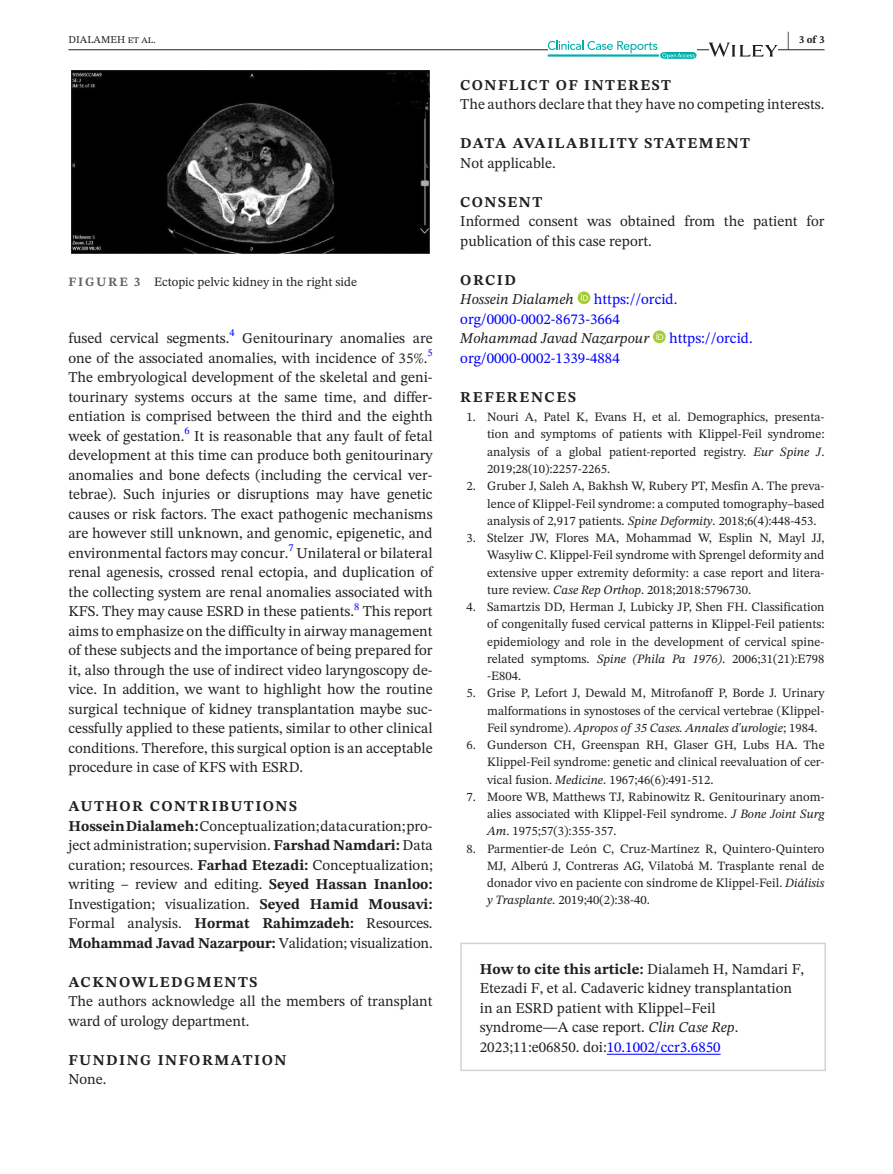
<style>
.page{position:relative;width:893px;height:1174px;background:#fff}
.page>*{position:absolute;margin:0;border:0;box-sizing:border-box;transform-origin:0 0}
.t1{font:700 21px "STIX Two Text";color:#231f20;scale:.42 1}
.t2{font:15px/19.5px "STIX Two Text";color:#231f20}
.t3{font:700 15px "STIX Two Text";letter-spacing:.1em;color:#231f20}
.t4{font:15px/19.5px "STIX Two Text";color:#00f}
.t5{font:italic 15px "STIX Two Text";color:#231f20}
.t6{font:12.75px/17.2px "STIX Two Text";color:#231f20;text-align:justify}
.t7{font:10.5px "STIX Two Text";color:#231f20}
.t8{font:10.5px "STIX Two Text";color:#00f}
.t9{font:700 10.5px "STIX Two Text";color:#231f20}
.s1{font-weight:700;color:#636366}
.s2{font-weight:700}
.s3{font-style:italic}
.s4{color:#00f}
</style>
<div class="page">
<hr style="left:68px;top:49px;width:756px;height:1px;background:#231f20">
<svg style="left:548px;top:41px;width:148px;height:18px"></svg>
<svg style="left:709px;top:43px;width:68px;height:14px"></svg>
<div style="left:578px;top:291px;width:12px;height:13px;background:#a5cd39;border-radius:50%"></div>
<svg style="left:581px;top:294px;width:7px;height:7px"></svg>
<svg style="left:653px;top:330px;width:13px;height:13px"></svg>
<svg style="left:656px;top:333px;width:7px;height:7px"></svg>
<hr style="left:607px;top:1053px;width:114px;height:1px;background:#00f">
<div style="left:460px;top:942px;width:366px;height:129px;border:2px solid #d1d2d4"></div>
<div style="left:68px;top:70px;width:365px;height:183px;background:linear-gradient(to bottom,#fff,#fff)"></div>
<img style="left:72px;top:70px;width:357px;height:183px">
<h1 class="t1" style="left:787px;top:24px;width:8px">|</h1>
<p class="t7" style="left:68px;top:32px;width:89px">DIALAMEH et al.</p>
<p class="t9" style="left:799px;top:32px;width:27px">3 of 3</p>
<p class="t6" style="left:68px;top:273px;width:290px"><span class="s1">FIGURE 3</span> Ectopic pelvic kidney in the right side</p>
<p class="t2" style="left:68px;top:328px;width:163px">fused cervical segments.</p>
<p class="t8" style="left:230px;top:325px;width:7px">4</p>
<p class="t2" style="left:68px;top:328px;width:366px;text-indent:174px">Genitourinary anomalies are one of the associated anomalies, with incidence of 35%.</p>
<p class="t8" style="left:427px;top:345px;width:7px">5</p>
<p class="t2" style="left:68px;top:367px;width:366px;text-align:justify">The embryological development of the skeletal and geni&shy;tourinary systems occurs at the same time, and differ&shy;entiation is comprised between the third and the eighth week of gestation.</p>
<p class="t8" style="left:184px;top:423px;width:7px">6</p>
<p class="t2" style="left:68px;top:426px;width:366px;text-align:justify;text-indent:126px">It is reasonable that any fault of fetal development at this time can produce both genitourinary anomalies and bone defects (including the cervical ver&shy;tebrae). Such injuries or disruptions may have genetic causes or risk factors. The exact pathogenic mechanisms are however still unknown, and genomic, epigenetic, and environmental factors may concur.</p>
<p class="t8" style="left:288px;top:540px;width:7px">7</p>
<p class="t2" style="left:68px;top:543px;width:366px;text-align:justify;text-indent:228px">Unilateral or bilateral renal agenesis, crossed renal ectopia, and duplication of the collecting system are renal anomalies associated with KFS. They may cause ESRD in these patients.</p>
<p class="t8" style="left:354px;top:598px;width:7px">8</p>
<p class="t2" style="left:68px;top:601px;width:366px;text-align:justify;text-indent:294px">This report aims to emphasize on the difficulty in airway management of these subjects and the importance of being prepared for it, also through the use of indirect video laryngoscopy de&shy;vice. In addition, we want to highlight how the routine surgical technique of kidney transplantation maybe suc&shy;cessfully applied to these patients, similar to other clinical conditions. Therefore, this surgical option is an acceptable procedure in case of KFS with ESRD.</p>
<p class="t2" style="left:68px;top:796px;width:366px"><span class="s2">AUTHOR CONTRIBUTIONS<br>Hossein Dialameh:</span> Conceptualization; data curation; pro&shy;ject administration; supervision. <span class="s2">Farshad Namdari:</span> Data curation; resources. <span class="s2">Farhad Etezadi:</span> Conceptualization; writing – review and editing. <span class="s2">Seyed Hassan Inanloo:<br></span>Investigation; visualization. <span class="s2">Seyed Hamid Mousavi:<br></span>Formal analysis. <span class="s2">Hormat Rahimzadeh:</span> Resources.<br><span class="s2">Mohammad Javad Nazarpour:</span> Validation; visualization.</p>
<p class="t3" style="left:68px;top:971px;width:190px">ACKNOWLEDGMENTS</p>
<p class="t2" style="left:68px;top:991px;width:366px">The authors acknowledge all the members of transplant ward of urology department.</p>
<p class="t3" style="left:68px;top:1049px;width:219px">FUNDING INFORMATION</p>
<p class="t2" style="left:68px;top:1069px;width:40px">None.</p>
<p class="t3" style="left:460px;top:74px;width:212px">CONFLICT OF INTEREST</p>
<p class="t2" style="left:460px;top:94px;width:366px">The authors declare that they have no competing interests.</p>
<p class="t3" style="left:460px;top:132px;width:291px">DATA AVAILABILITY STATEMENT</p>
<p class="t2" style="left:460px;top:153px;width:97px">Not applicable.</p>
<p class="t3" style="left:460px;top:191px;width:83px">CONSENT</p>
<p class="t2" style="left:460px;top:211px;width:366px">Informed consent was obtained from the patient for publication of this case report.</p>
<p class="t3" style="left:460px;top:269px;width:57px">ORCID</p>
<p class="t5" style="left:460px;top:288px;width:115px">Hossein Dialameh</p>
<p class="t4" style="left:460px;top:289px;width:219px;text-indent:134px">https://orcid. org/0000-0002-8673-3664</p>
<p class="t5" style="left:460px;top:327px;width:190px">Mohammad Javad Nazarpour</p>
<p class="t4" style="left:669px;top:328px;width:85px">https://orcid.</p>
<p class="t4" style="left:460px;top:348px;width:161px">org/0000-0002-1339-4884</p>
<p class="t3" style="left:460px;top:386px;width:117px">REFERENCES</p>
<p class="t6" style="left:487px;top:408px;width:339px;text-indent:-21px">1. Nouri A, Patel K, Evans H, et al. Demographics, presenta&shy;tion and symptoms of patients with Klippel-Feil syndrome: analysis of a global patient-reported registry. <span class="s3">Eur Spine J</span>.<br>2019;28(10):2257-2265.</p>
<p class="t6" style="left:487px;top:477px;width:339px;text-indent:-21px">2. Gruber J, Saleh A, Bakhsh W, Rubery PT, Mesfin A. The preva&shy;lence of Klippel-Feil syndrome: a computed tomography–based analysis of 2,917 patients. <span class="s3">Spine Deformity</span>. 2018;6(4):448-453.</p>
<p class="t6" style="left:487px;top:529px;width:339px;text-indent:-21px">3. Stelzer JW, Flores MA, Mohammad W, Esplin N, Mayl JJ, Wasyliw C. Klippel-Feil syndrome with Sprengel deformity and extensive upper extremity deformity: a case report and litera&shy;ture review. <span class="s3">Case Rep Orthop</span>. 2018;2018:5796730.</p>
<p class="t6" style="left:487px;top:598px;width:339px;text-indent:-21px">4. Samartzis DD, Herman J, Lubicky JP, Shen FH. Classification of congenitally fused cervical patterns in Klippel-Feil patients: epidemiology and role in the development of cervical spine&shy;related symptoms. <span class="s3">Spine (Phila Pa 1976)</span>. 2006;31(21):E798 -E804.</p>
<p class="t6" style="left:487px;top:684px;width:339px;text-indent:-21px">5. Grise P, Lefort J, Dewald M, Mitrofanoff P, Borde J. Urinary malformations in synostoses of the cervical vertebrae (Klippel-Feil syndrome). <span class="s3">Apropos of 35 Cases. Annales d'urologie</span>; 1984.</p>
<p class="t6" style="left:487px;top:736px;width:339px;text-indent:-21px">6. Gunderson CH, Greenspan RH, Glaser GH, Lubs HA. The Klippel-Feil syndrome: genetic and clinical reevaluation of cer&shy;vical fusion. <span class="s3">Medicine</span>. 1967;46(6):491-512.</p>
<p class="t6" style="left:487px;top:788px;width:339px;text-indent:-21px">7. Moore WB, Matthews TJ, Rabinowitz R. Genitourinary anom&shy;alies associated with Klippel-Feil syndrome. <span class="s3">J Bone Joint Surg Am</span>. 1975;57(3):355-357.</p>
<p class="t6" style="left:487px;top:839px;width:339px;text-indent:-21px">8. Parmentier-de León C, Cruz-Martínez R, Quintero-Quintero MJ, Alberú J, Contreras AG, Vilatobá M. Trasplante renal de donador vivo en paciente con síndrome de Klippel-Feil. <span class="s3">Diálisis y Trasplante</span>. 2019;40(2):38-40.</p>
<p class="t2" style="left:480px;top:958px;width:326px"><span class="s2">How to cite this article:</span> Dialameh H, Namdari F, Etezadi F, et al. Cadaveric kidney transplantation in an ESRD patient with Klippel–Feil syndrome—A case report. <span class="s3">Clin Case Rep</span>.<br>2023;11:e06850. doi:<span class="s4">10.1002/ccr3.6850</span></p>
</div>
